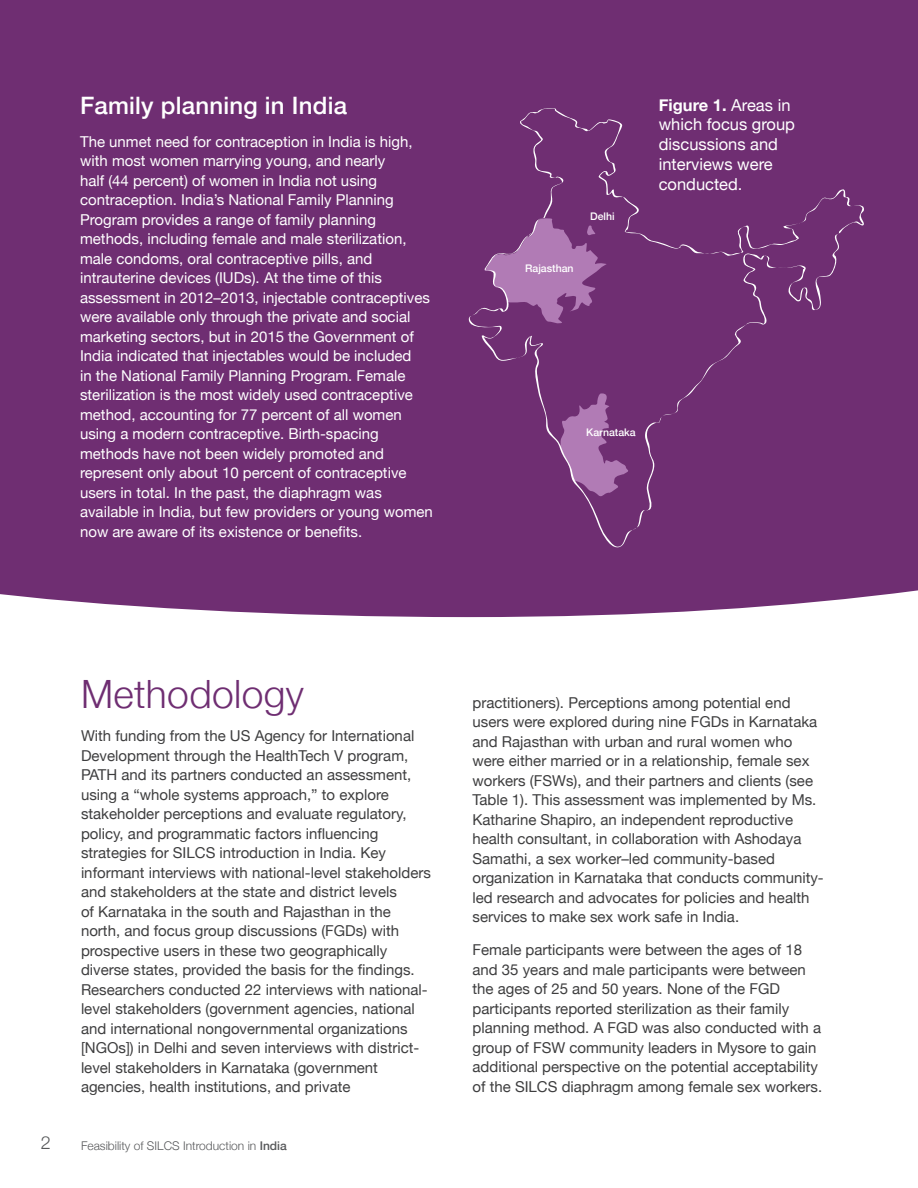
<style>
.page{position:relative;width:918px;height:1188px;background:#fff}
.page>*{position:absolute;margin:0;border:0;box-sizing:border-box;transform-origin:0 0}
.t1{font:300 39px "Helvetica Neue";letter-spacing:.01em;color:#6f2e72}
.t2{font:500 24px "Helvetica Neue";letter-spacing:.01em;color:#fff}
.t3{font:300 18px "Helvetica Neue";color:#57585a}
.t4{font:16.5px/19.8px "Helvetica Neue";color:#fff}
.t5{font:15px/19.5px "Helvetica Neue";color:#3e3e3f}
.t6{font:15px/19.5px "Helvetica Neue";color:#fff}
.t7{font:300 12px "Helvetica Neue";color:#57585a}
.t8{font:500 10.5px "Helvetica Neue";color:#fff}
.s1{font-weight:700}
.s2{font-weight:500}
</style>
<div class="page">
<div style="left:0;top:0;width:918px;height:617px;background:#6f2e72"></div>
<svg style="left:468px;top:107px;width:397px;height:441px;background:#743577"></svg>
<h2 class="t2" style="left:80px;top:86px;width:268px">Family planning in India</h2>
<p class="t6" style="left:80px;top:132px;width:354px">The unmet need for contraception in India is high, with most women marrying young, and nearly<br>half (44 percent) of women in India not using contraception. India’s National Family Planning Program provides a range of family planning methods, including female and male sterilization, male condoms, oral contraceptive pills, and intrauterine devices (IUDs). At the time of this assessment in 2012–2013, injectable contraceptives were available only through the private and social marketing sectors, but in 2015 the Government of India indicated that injectables would be included<br>in the National Family Planning Program. Female sterilization is the most widely used contraceptive method, accounting for 77 percent of all women using a modern contraceptive. Birth-spacing methods have not been widely promoted and represent only about 10 percent of contraceptive users in total. In the past, the diaphragm was available in India, but few providers or young women now are aware of its existence or benefits.</p>
<p class="t8" style="left:525px;top:260px;width:50px">Rajasthan</p>
<p class="t8" style="left:590px;top:208px;width:26px">Delhi</p>
<p class="t4" style="left:659px;top:96px;width:138px"><span class="s1">Figure 1.</span> Areas in which focus group discussions and interviews were conducted.</p>
<p class="t8" style="left:586px;top:424px;width:51px">Karnataka</p>
<h1 class="t1" style="left:81px;top:663px;width:225px">Methodology</h1>
<p class="t5" style="left:81px;top:727px;width:352px">With funding from the US Agency for International Development through the HealthTech V program, PATH and its partners conducted an assessment, using a “whole systems approach,” to explore stakeholder perceptions and evaluate regulatory, policy, and programmatic factors influencing strategies for SILCS introduction in India. Key informant interviews with national-level stakeholders and stakeholders at the state and district levels<br>of Karnataka in the south and Rajasthan in the north, and focus group discussions (FGDs) with prospective users in these two geographically diverse states, provided the basis for the findings.<br>Researchers conducted 22 interviews with national&shy;level stakeholders (government agencies, national and international nongovernmental organizations [NGOs]) in Delhi and seven interviews with district&shy;level stakeholders in Karnataka (government agencies, health institutions, and private</p>
<p class="t3" style="left:41px;top:1128px;width:12px">2</p>
<p class="t7" style="left:81px;top:1136px;width:207px">Feasibility of SILCS Introduction in <span class="s2">India</span></p>
<p class="t5" style="left:472px;top:693px;width:353px">practitioners). Perceptions among potential end users were explored during nine FGDs in Karnataka and Rajasthan with urban and rural women who were either married or in a relationship, female sex workers (FSWs), and their partners and clients (see Table 1). This assessment was implemented by Ms.<br>Katharine Shapiro, an independent reproductive health consultant, in collaboration with Ashodaya Samathi, a sex worker–led community-based organization in Karnataka that conducts community&shy;led research and advocates for policies and health services to make sex work safe in India.</p>
<p class="t5" style="left:472px;top:941px;width:351px">Female participants were between the ages of 18 and 35 years and male participants were between the ages of 25 and 50 years. None of the FGD participants reported sterilization as their family planning method. A FGD was also conducted with a group of FSW community leaders in Mysore to gain additional perspective on the potential acceptability of the SILCS diaphragm among female sex workers.</p>
</div>
